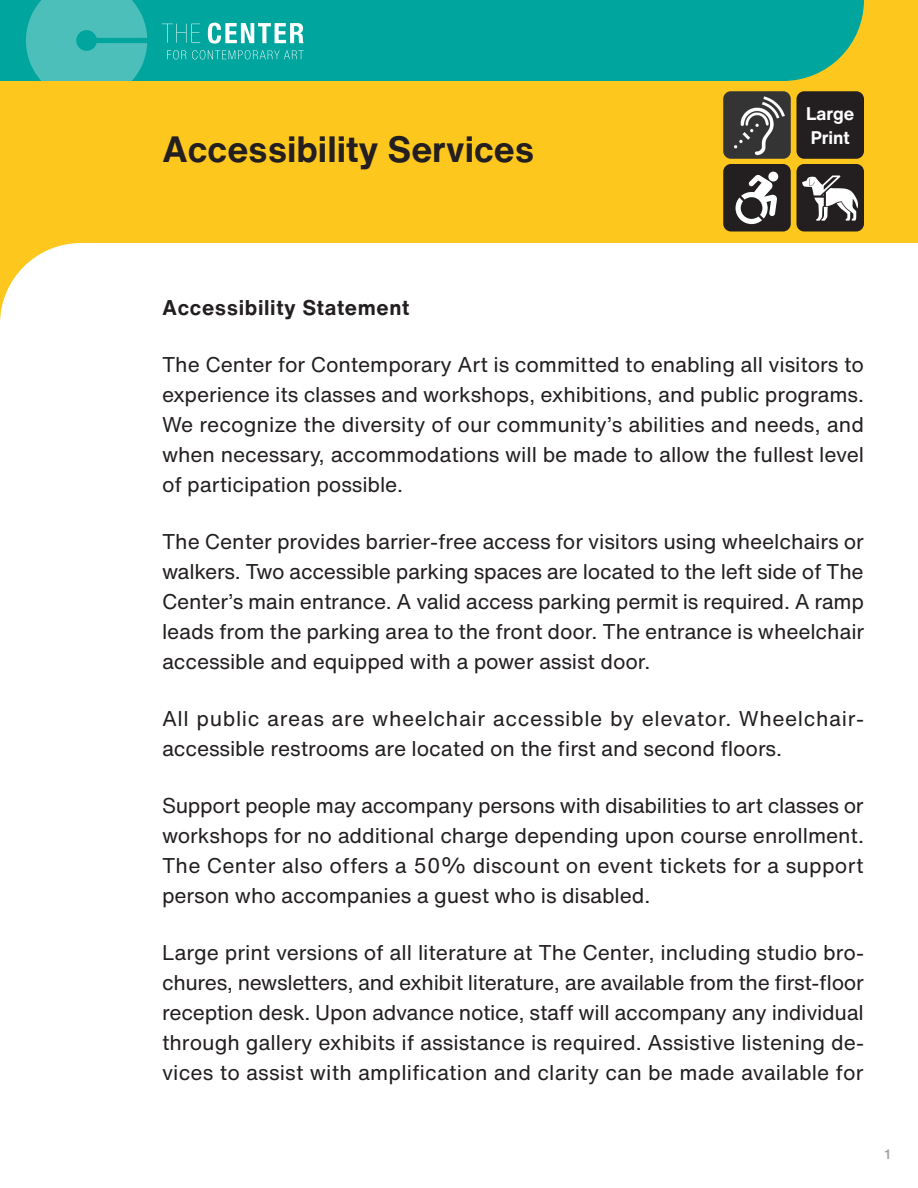
<style>
.page{position:relative;width:918px;height:1188px;background:#fff}
.page>*{position:absolute;margin:0;border:0;box-sizing:border-box;transform-origin:0 0}
.Headline{font:700 36px "Helvetica Now Text";color:#231f20}
.Para_1_11_16{font:21px/30px "Helvetica Now Text";letter-spacing:-.005em;color:#231f20;text-align:justify}
.Para_1_11_16-2{font:21px/30px "Helvetica Now Text";letter-spacing:.025em;color:#231f20}
.Subhead_2{font:700 21px "Helvetica Now Text";letter-spacing:.03em;color:#231f20}
.Headline-2{font:700 18px "Helvetica Now Text";color:#fff}
.t1{font:500 13.5px "Helvetica Now Text";color:#9d9fa2}
</style>
<div class="page">
<div style="left:0;top:0;width:918px;height:243px;background:#fec71d"></div>
<div style="left:0;top:0;width:864px;height:81px;background:#00a59e"></div>
<svg style="left:26px;top:0;width:121px;height:81px;background:#41bbb6"></svg>
<svg style="left:162px;top:24px;width:38px;height:19px"></svg>
<svg style="left:208px;top:23px;width:96px;height:21px;background:#77cfcb"></svg>
<svg style="left:167px;top:50px;width:19px;height:9px"></svg>
<svg style="left:192px;top:50px;width:112px;height:9px"></svg>
<svg style="left:0;top:243px;width:78px;height:78px"></svg>
<img style="left:723px;top:91px;width:68px;height:68px">
<div style="left:797px;top:91px;width:67px;height:68px;background:#231f20;border-radius:8px"></div>
<div style="left:797px;top:164px;width:67px;height:67px;background:#231f20;border-radius:8px"></div>
<svg style="left:802px;top:176px;width:56px;height:45px"></svg>
<div style="left:723px;top:164px;width:68px;height:67px;background:#231f20;border-radius:8px"></div>
<svg style="left:768px;top:171px;width:10px;height:11px"></svg>
<svg style="left:736px;top:174px;width:41px;height:50px"></svg>
<p class="Headline" style="left:162px;top:122px;width:374px">Accessibility Services</p>
<p class="Headline-2" style="left:806px;top:100px;width:50px">Large</p>
<p class="Headline-2" style="left:811px;top:124px;width:41px">Print</p>
<p class="Subhead_2" style="left:162px;top:292px;width:249px">Accessibility Statement</p>
<p class="Para_1_11_16" style="left:162px;top:349px;width:704px">The Center for Contemporary Art is committed to enabling all visitors to experience its classes and workshops, exhibitions, and public programs.<br>We recognize the diversity of our community’s abilities and needs, and when necessary, accommodations will be made to allow the fullest level of participation possible.</p>
<p class="Para_1_11_16" style="left:162px;top:526px;width:704px">The Center provides barrier-free access for visitors using wheelchairs or walkers. Two accessible parking spaces are located to the left side of The Center’s main entrance. A valid access parking permit is required. A ramp leads from the parking area to the front door. The entrance is wheelchair accessible and equipped with a power assist door.</p>
<p class="Para_1_11_16-2" style="left:162px;top:703px;width:704px">All public areas are wheelchair accessible by elevator. Wheelchair&shy;accessible restrooms are located on the first and second floors.</p>
<p class="Para_1_11_16" style="left:162px;top:790px;width:703px">Support people may accompany persons with disabilities to art classes or workshops for no additional charge depending upon course enrollment.<br>The Center also offers a 50% discount on event tickets for a support person who accompanies a guest who is disabled.</p>
<p class="Para_1_11_16" style="left:162px;top:937px;width:704px">Large print versions of all literature at The Center, including studio bro&shy;chures, newsletters, and exhibit literature, are available from the first-floor reception desk. Upon advance notice, staff will accompany any individual through gallery exhibits if assistance is required. Assistive listening de&shy;vices to assist with amplification and clarity can be made available for</p>
<p class="t1" style="left:885px;top:1144px;width:8px">1</p>
</div>
